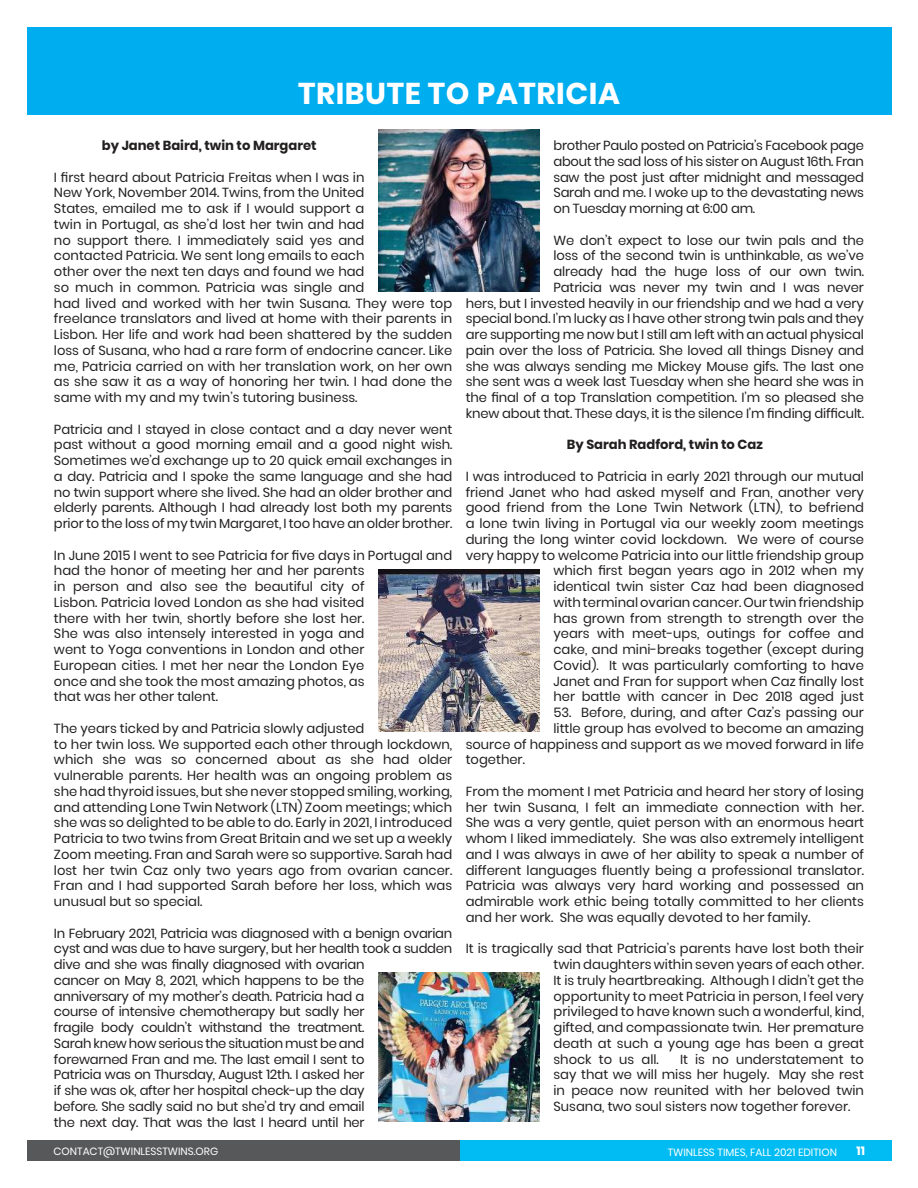
<style>
.page{position:relative;width:918px;height:1188px;background:#fff}
.page>*{position:absolute;margin:0;border:0;box-sizing:border-box;transform-origin:0 0}
.t1{font:700 30px "Poppins";letter-spacing:.02em;color:#fff}
.t2{font:13.2px/15.8px "Poppins";color:#221f1f;text-align:justify}
.t3{font:13.2px/15.8px "Poppins";letter-spacing:-.02em;color:#221f1f}
.t4{font:700 13.2px "Poppins";color:#221f1f}
.t5{font:700 12px "Poppins";color:#fff}
.t6{font:10.5px "Poppins";color:#fff}
</style>
<div class="page">
<div style="left:459px;top:1141px;width:432px;height:20px;background:#00bcf2"></div>
<div style="left:27px;top:1141px;width:432px;height:20px;background:#57585a"></div>
<div style="left:27px;top:27px;width:864px;height:87px;background:#00adef"></div>
<img style="left:378px;top:129px;width:162px;height:162px">
<img style="left:378px;top:569px;width:162px;height:162px">
<img style="left:378px;top:972px;width:162px;height:150px">
<h1 class="t1" style="left:298px;top:74px;width:323px">TRIBUTE TO PATRICIA</h1>
<p class="t4" style="left:102px;top:137px;width:216px">by Janet Baird, twin to Margaret</p>
<p class="t2" style="left:54px;top:169px;width:400px;text-align:left">I first heard about Patricia Freitas when I was in<br>New York, November 2014. Twins, from the United<br>States, emailed me to ask if I would support a<br>twin in Portugal, as she’d lost her twin and had<br>no support there. I immediately said yes and<br>contacted Patricia. We sent long emails to each<br>other over the next ten days and found we had<br>so much in common. Patricia was single and<br>had lived and worked with her twin Susana. They were top freelance translators and lived at home with their parents in Lisbon. Her life and work had been shattered by the sudden loss of Susana, who had a rare form of endocrine cancer. Like me, Patricia carried on with her translation work, on her own as she saw it as a way of honoring her twin. I had done the same with my and my twin’s tutoring business.</p>
<p class="t2" style="left:54px;top:421px;width:400px">Patricia and I stayed in close contact and a day never went past without a good morning email and a good night wish.<br>Sometimes we’d exchange up to 20 quick email exchanges in a day. Patricia and I spoke the same language and she had no twin support where she lived. She had an older brother and elderly parents. Although I had already lost both my parents prior to the loss of my twin Margaret, I too have an older brother.</p>
<p class="t2" style="left:54px;top:547px;width:400px;text-align:left">In June 2015 I went to see Patricia for five days in Portugal and had the honor of meeting her and her parents<br>in person and also see the beautiful city of<br>Lisbon. Patricia loved London as she had visited<br>there with her twin, shortly before she lost her.<br>She was also intensely interested in yoga and<br>went to Yoga conventions in London and other<br>European cities. I met her near the London Eye<br>once and she took the most amazing photos, as<br>that was her other talent.</p>
<p class="t2" style="left:54px;top:720px;width:400px;text-align:left">The years ticked by and Patricia slowly adjusted<br>to her twin loss. We supported each other through lockdown, which she was so concerned about as she had older vulnerable parents. Her health was an ongoing problem as she had thyroid issues, but she never stopped smiling, working, and attending Lone Twin Network (LTN) Zoom meetings; which she was so delighted to be able to do. Early in 2021, I introduced Patricia to two twins from Great Britain and we set up a weekly Zoom meeting. Fran and Sarah were so supportive. Sarah had lost her twin Caz only two years ago from ovarian cancer.<br>Fran and I had supported Sarah before her loss, which was unusual but so special.</p>
<p class="t3" style="left:54px;top:925px;width:400px">In February 2021, Patricia was diagnosed with a benign ovarian cyst and was due to have surgery, but her health took a sudden dive and she was finally diagnosed with ovarian<br>cancer on May 8, 2021, which happens to be the<br>anniversary of my mother’s death. Patricia had a<br>course of intensive chemotherapy but sadly her<br>fragile body couldn’t withstand the treatment.<br>Sarah knew how serious the situation must be and<br>forewarned Fran and me. The last email I sent to<br>Patricia was on Thursday, August 12th. I asked her<br>if she was ok, after her hospital check-up the day<br>before. She sadly said no but she’d try and email<br>the next day. That was the last I heard until her</p>
<p class="t2" style="left:553px;top:138px;width:312px">brother Paulo posted on Patricia’s Facebook page about the sad loss of his sister on August 16th. Fran saw the post just after midnight and messaged Sarah and me. I woke up to the devastating news on Tuesday morning at 6:00 am.</p>
<p class="t2" style="left:466px;top:232px;width:400px;text-align:right">We don’t expect to lose our twin pals and the<br>loss of the second twin is unthinkable, as we’ve<br>already had the huge loss of our own twin.<br>Patricia was never my twin and I was never<br>hers, but I invested heavily in our friendship and we had a very special bond. I’m lucky as I have other strong twin pals and they are supporting me now but I still am left with an actual physical pain over the loss of Patricia. She loved all things Disney and she was always sending me Mickey Mouse gifs. The last one she sent was a week last Tuesday when she heard she was in the final of a top Translation competition. I’m so pleased she knew about that. These days, it is the silence I’m finding difficult.</p>
<p class="t4" style="left:567px;top:436px;width:198px">By Sarah Radford, twin to Caz</p>
<p class="t2" style="left:466px;top:468px;width:400px;text-align:right">I was introduced to Patricia in early 2021 through our mutual friend Janet who had asked myself and Fran, another very good friend from the Lone Twin Network (LTN), to befriend a lone twin living in Portugal via our weekly zoom meetings during the long winter covid lockdown. We were of course very happy to welcome Patricia into our little friendship group which first began years ago in 2012 when my<br>identical twin sister Caz had been diagnosed<br>with terminal ovarian cancer. Our twin friendship<br>has grown from strength to strength over the<br>years with meet-ups, outings for coffee and<br>cake, and mini-breaks together (except during<br>Covid). It was particularly comforting to have<br>Janet and Fran for support when Caz finally lost<br>her battle with cancer in Dec 2018 aged just</p>
<p class="t2" style="left:553px;top:705px;width:312px">53. Before, during, and after Caz’s passing our</p>
<p class="t2" style="left:553px;top:720px;width:312px">little group has evolved to become an amazing</p>
<p class="t2" style="left:466px;top:736px;width:400px">source of happiness and support as we moved forward in life</p>
<p class="t2" style="left:466px;top:752px;width:61px">together.</p>
<p class="t2" style="left:466px;top:783px;width:400px">From the moment I met Patricia and heard her story of losing her twin Susana, I felt an immediate connection with her.<br>She was a very gentle, quiet person with an enormous heart whom I liked immediately. She was also extremely intelligent and I was always in awe of her ability to speak a number of different languages fluently being a professional translator.<br>Patricia was always very hard working and possessed an admirable work ethic being totally committed to her clients and her work. She was equally devoted to her family.</p>
<p class="t2" style="left:553px;top:941px;width:312px;text-indent:-88px">It is tragically sad that Patricia’s parents have lost both their twin daughters within seven years of each other.<br>It is truly heartbreaking. Although I didn’t get the opportunity to meet Patricia in person, I feel very privileged to have known such a wonderful, kind, gifted, and compassionate twin. Her premature death at such a young age has been a great shock to us all.</p>
<p class="t2" style="left:553px;top:1051px;width:312px;text-indent:127px">It is no understatement to say that we will miss her hugely. May she rest in peace now reunited with her beloved twin Susana, two soul sisters now together forever.</p>
<p class="t6" style="left:54px;top:1147px;width:166px">CONTACT@TWINLESSTWINS.ORG</p>
<p class="t6" style="left:668px;top:1147px;width:171px">TWINLESS TIMES, FALL 2021 EDITION</p>
<p class="t5" style="left:857px;top:1144px;width:10px">11</p>
</div>
